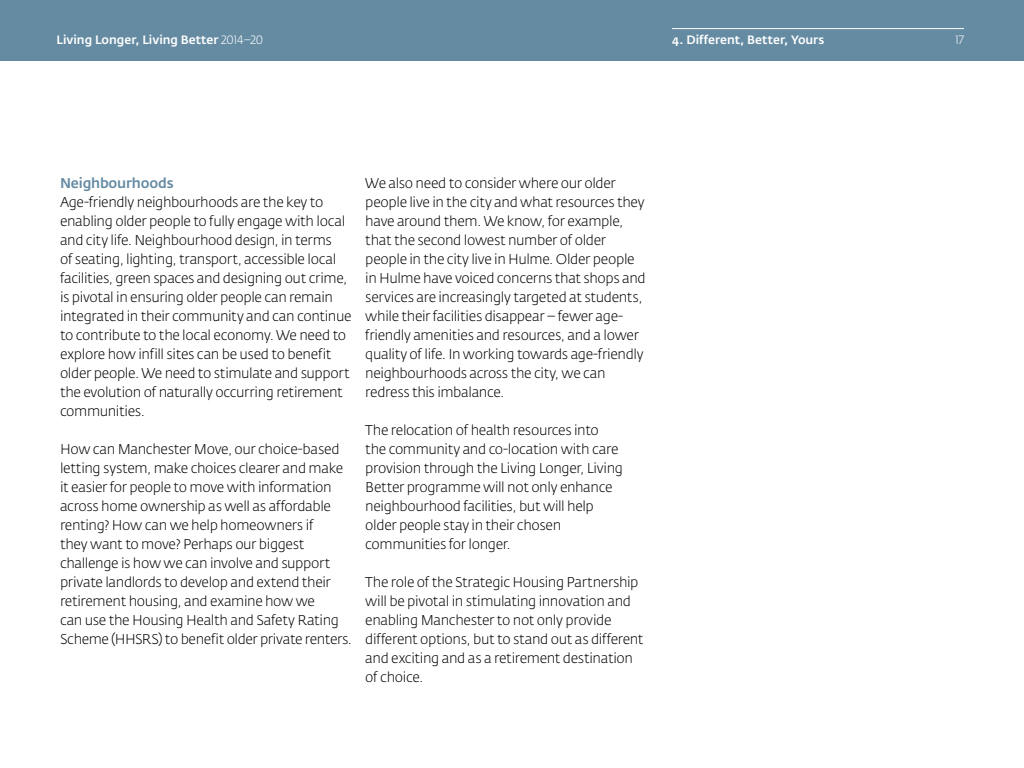
<style>
.page{position:relative;width:1024px;height:768px;background:#fff}
.page>*{position:absolute;margin:0;border:0;box-sizing:border-box;transform-origin:0 0}
.t1{font:300 14px/19px "Manchester CC";letter-spacing:-.025em;color:#000}
.t2{font:500 14px "Manchester CC";letter-spacing:-.01em;color:#658ba3}
.t3{font:500 12px "Manchester CC";color:#fff}
.t4{font:300 12px "Manchester CC";color:#fff}
.s1{font-weight:300}
</style>
<div class="page">
<div style="left:0;top:0;width:1024px;height:60px;background:#658ba3"></div>
<hr style="left:672px;top:28px;width:292px;height:1px;background:#fff">
<p class="t3" style="left:57px;top:33px;width:208px">Living Longer, Living Better <span class="s1">2014–20</span></p>
<p class="t3" style="left:672px;top:33px;width:154px">4. Different, Better, Yours</p>
<p class="t4" style="left:955px;top:33px;width:10px">17</p>
<p class="t2" style="left:60px;top:174px;width:115px">Neighbourhoods</p>
<p class="t1" style="left:60px;top:193px;width:293px">Age-friendly neighbourhoods are the key to enabling older people to fully engage with local and city life. Neighbourhood design, in terms<br>of seating, lighting, transport, accessible local facilities, green spaces and designing out crime, is pivotal in ensuring older people can remain integrated in their community and can continue to contribute to the local economy. We need to explore how infill sites can be used to benefit older people. We need to stimulate and support the evolution of naturally occurring retirement communities.</p>
<p class="t1" style="left:60px;top:440px;width:294px">How can Manchester Move, our choice-based letting system, make choices clearer and make it easier for people to move with information across home ownership as well as affordable renting? How can we help homeowners if<br>they want to move? Perhaps our biggest challenge is how we can involve and support private landlords to develop and extend their retirement housing, and examine how we<br>can use the Housing Health and Safety Rating Scheme (HHSRS) to benefit older private renters.</p>
<p class="t1" style="left:365px;top:174px;width:282px">We also need to consider where our older people live in the city and what resources they have around them. We know, for example, that the second lowest number of older people in the city live in Hulme. Older people in Hulme have voiced concerns that shops and services are increasingly targeted at students, while their facilities disappear – fewer age&shy;friendly amenities and resources, and a lower quality of life. In working towards age-friendly neighbourhoods across the city, we can redress this imbalance.</p>
<p class="t1" style="left:365px;top:421px;width:259px">The relocation of health resources into the community and co-location with care provision through the Living Longer, Living Better programme will not only enhance neighbourhood facilities, but will help older people stay in their chosen communities for longer.</p>
<p class="t1" style="left:365px;top:573px;width:280px">The role of the Strategic Housing Partnership will be pivotal in stimulating innovation and enabling Manchester to not only provide different options, but to stand out as different and exciting and as a retirement destination of choice.</p>
</div>
